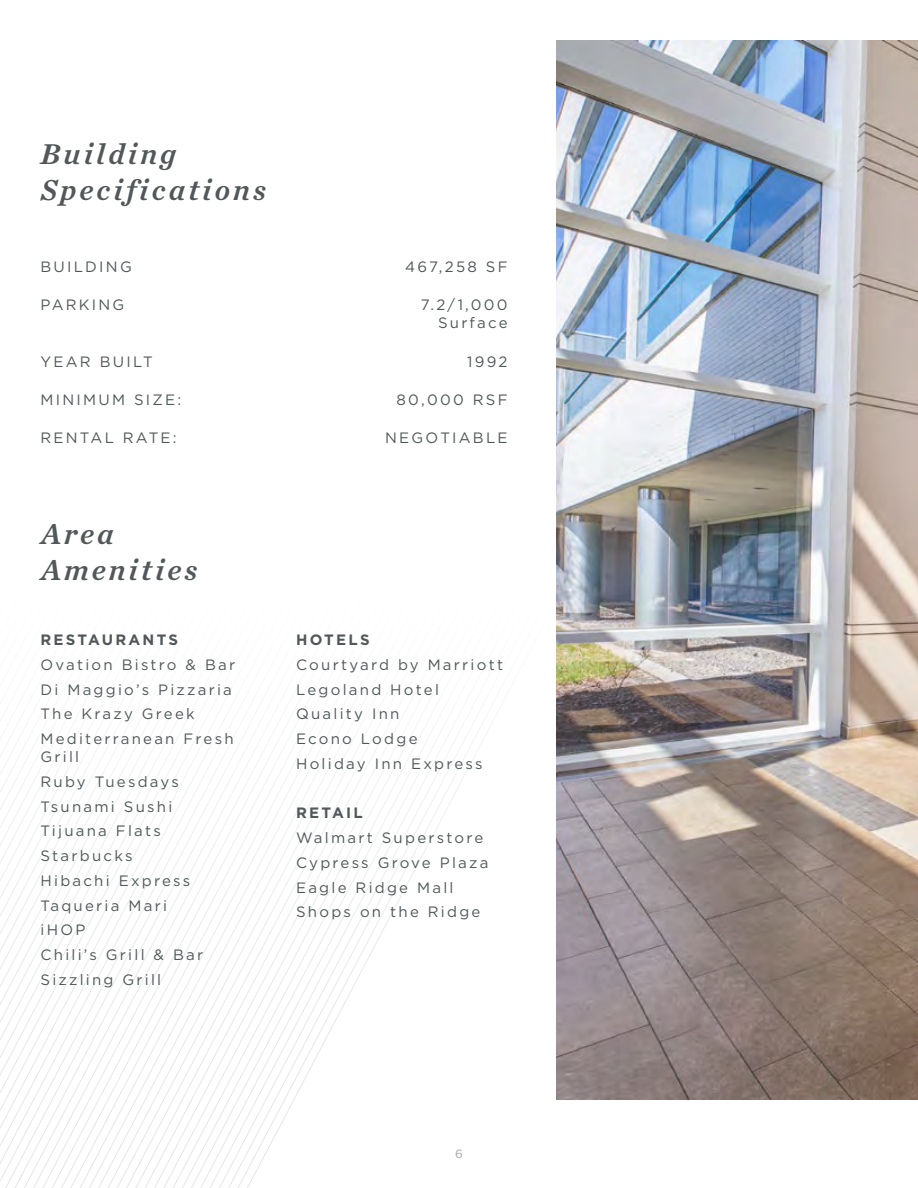
<style>
.page{position:relative;width:918px;height:1188px;background:#fff}
.page>*{position:absolute;margin:0;border:0;box-sizing:border-box;transform-origin:0 0}
.t1{font:italic 30px/36px "Chronicle Text G2 Semi";letter-spacing:.1em;color:#52575a}
.t2{font:15px/24.8px "Gotham";letter-spacing:.15em;color:#52575a}
.t3{font:700 15px "Gotham";letter-spacing:.15em;color:#52575a}
.t4{font:12px "Gotham";color:#a7a8aa}
</style>
<div class="page">
<svg style="left:0;top:724px;width:489px;height:464px"></svg>
<img style="left:556px;top:40px;width:362px;height:1060px">
<h1 class="t1" style="left:40px;top:134px;width:227px">Building<br>Specifications</h1>
<p class="t2" style="left:40px;top:254px;width:93px">BUILDING</p>
<p class="t2" style="left:405px;top:254px;width:104px">467,258 SF</p>
<p class="t2" style="left:40px;top:292px;width:85px">PARKING</p>
<p class="t2" style="left:421px;top:296px;width:88px;line-height:18px;text-align:right">7.2/1,000<br>Surface</p>
<p class="t2" style="left:40px;top:349px;width:114px">YEAR BUILT</p>
<p class="t2" style="left:40px;top:387px;width:142px">MINIMUM SIZE:</p>
<p class="t2" style="left:40px;top:425px;width:138px">RENTAL RATE:</p>
<p class="t2" style="left:467px;top:349px;width:42px">1992</p>
<p class="t2" style="left:397px;top:387px;width:113px">80,000 RSF</p>
<p class="t2" style="left:385px;top:425px;width:124px">NEGOTIABLE</p>
<h1 class="t1" style="left:40px;top:514px;width:159px">Area<br>Amenities</h1>
<p class="t3" style="left:40px;top:630px;width:139px">RESTAURANTS</p>
<p class="t2" style="left:40px;top:652px;width:196px">Ovation Bistro &amp; Bar<br>Di Maggio’s Pizzaria<br>The Krazy Greek<br>Mediterranean Fresh</p>
<p class="t2" style="left:40px;top:744px;width:164px">Grill<br>Ruby Tuesdays<br>Tsunami Sushi<br>Tijuana Flats<br>Starbucks<br>Hibachi Express<br>Taqueria Mari iHOP<br>Chili’s Grill &amp; Bar<br>Sizzling Grill</p>
<p class="t3" style="left:296px;top:630px;width:75px">HOTELS</p>
<p class="t2" style="left:296px;top:652px;width:208px">Courtyard by Marriott<br>Legoland Hotel<br>Quality Inn<br>Econo Lodge<br>Holiday Inn Express</p>
<p class="t3" style="left:296px;top:803px;width:68px">RETAIL</p>
<p class="t2" style="left:296px;top:825px;width:194px">Walmart Superstore<br>Cypress Grove Plaza<br>Eagle Ridge Mall<br>Shops on the Ridge</p>
<p class="t4" style="left:455px;top:1146px;width:9px">6</p>
</div>
